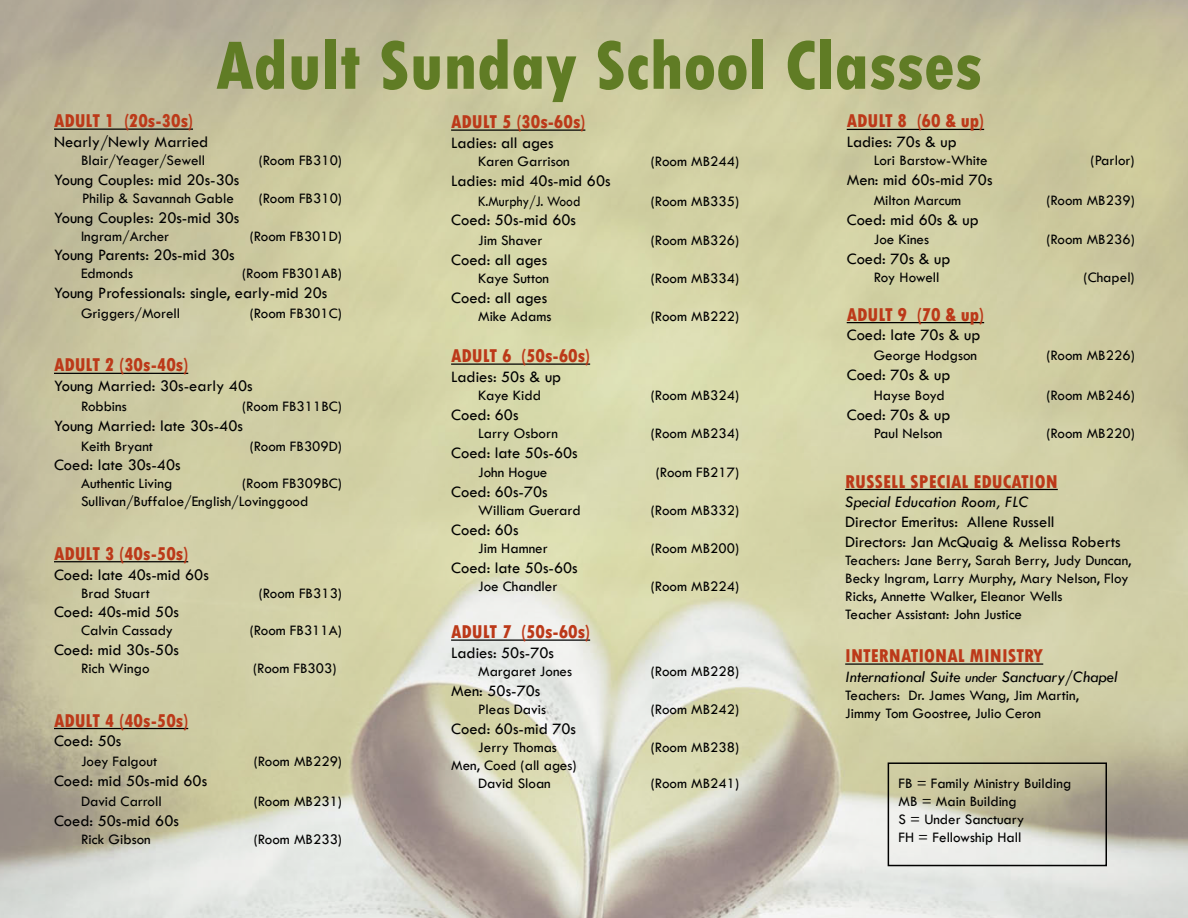
<style>
.page{position:relative;width:1188px;height:918px;background:#fff}
.page>*{position:absolute;margin:0;border:0;box-sizing:border-box;transform-origin:0 0}
.t1{font:800 condensed 72px "Tw Cen";color:#607c25}
.t2{font:800 condensed 19.5px "Tw Cen";color:#bc3919}
.t3{font:16.5px "Tw Cen";color:#000}
.t4{font:italic 16.5px "Tw Cen";color:#000}
.t5{font:15px/18px "Tw Cen";color:#000}
.t6{font:15px "Tw Cen";color:#000;scale:.9 1}
.t7{font:15px "Tw Cen";letter-spacing:-.02em;color:#000}
.s1{font-size:15px}
</style>
<div class="page">
<img style="left:0;top:0;width:1188px;height:918px">
<hr style="left:54px;top:129px;width:139px;height:1px;background:#000">
<hr style="left:54px;top:373px;width:134px;height:1px;background:#000">
<hr style="left:54px;top:561px;width:134px;height:1px;background:#000">
<hr style="left:54px;top:728px;width:134px;height:1px;background:#000">
<hr style="left:451px;top:129px;width:134px;height:2px;background:#000">
<hr style="left:451px;top:363px;width:139px;height:2px;background:#000">
<hr style="left:451px;top:639px;width:139px;height:2px;background:#000">
<hr style="left:847px;top:129px;width:137px;height:1px;background:#000">
<hr style="left:847px;top:322px;width:137px;height:1px;background:#000">
<hr style="left:845px;top:489px;width:213px;height:1px;background:#000">
<hr style="left:845px;top:663px;width:198px;height:2px;background:#000">
<div style="left:888px;top:762px;width:219px;height:104px;border:2px solid #000"></div>
<p class="t1" style="left:216px;top:23px;width:768px">Adult Sunday School Classes</p>
<p class="t2" style="left:54px;top:109px;width:141px">ADULT 1 (20s-30s)</p>
<p class="t3" style="left:54px;top:132px;width:156px">Nearly/Newly Married</p>
<p class="t5" style="left:81px;top:151px;width:126px">Blair/Yeager/Sewell</p>
<p class="t5" style="left:259px;top:151px;width:85px">(Room FB310)</p>
<p class="t3" style="left:54px;top:170px;width:187px">Young Couples: mid 20s-30s</p>
<p class="t5" style="left:82px;top:189px;width:153px">Philip &amp; Savannah Gable</p>
<p class="t5" style="left:259px;top:189px;width:85px">(Room FB310)</p>
<p class="t3" style="left:54px;top:207px;width:187px">Young Couples: 20s-mid 30s</p>
<p class="t5" style="left:81px;top:227px;width:90px">Ingram/Archer</p>
<p class="t5" style="left:250px;top:227px;width:94px">(Room FB301D)</p>
<p class="t3" style="left:54px;top:245px;width:182px">Young Parents: 20s-mid 30s</p>
<p class="t5" style="left:81px;top:265px;width:54px">Edmonds</p>
<p class="t5" style="left:242px;top:265px;width:101px">(Room FB301AB)</p>
<p class="t3" style="left:54px;top:283px;width:275px">Young Professionals: single, early-mid 20s</p>
<p class="t5" style="left:81px;top:304px;width:101px">Griggers/Morell</p>
<p class="t5" style="left:250px;top:304px;width:94px">(Room FB301C)</p>
<p class="t2" style="left:54px;top:354px;width:136px">ADULT 2 (30s-40s)</p>
<p class="t3" style="left:54px;top:376px;width:200px">Young Married: 30s-early 40s</p>
<p class="t5" style="left:81px;top:397px;width:47px">Robbins</p>
<p class="t5" style="left:242px;top:397px;width:101px">(Room FB311BC)</p>
<p class="t3" style="left:54px;top:416px;width:191px">Young Married: late 30s-40s</p>
<p class="t5" style="left:81px;top:437px;width:74px">Keith Bryant</p>
<p class="t5" style="left:250px;top:437px;width:94px">(Room FB309D)</p>
<p class="t3" style="left:54px;top:455px;width:128px">Coed: late 30s-40s</p>
<p class="t5" style="left:81px;top:475px;width:93px">Authentic Living</p>
<p class="t5" style="left:242px;top:475px;width:101px">(Room FB309BC)</p>
<p class="t5" style="left:81px;top:493px;width:229px">Sullivan/Buffaloe/English/Lovinggood</p>
<p class="t2" style="left:54px;top:542px;width:136px">ADULT 3 (40s-50s)</p>
<p class="t3" style="left:54px;top:564px;width:156px">Coed: late 40s-mid 60s</p>
<p class="t5" style="left:81px;top:584px;width:70px">Brad Stuart</p>
<p class="t5" style="left:259px;top:584px;width:85px">(Room FB313)</p>
<p class="t3" style="left:54px;top:602px;width:126px">Coed: 40s-mid 50s</p>
<p class="t5" style="left:81px;top:622px;width:94px">Calvin Cassady</p>
<p class="t5" style="left:250px;top:622px;width:94px">(Room FB311A)</p>
<p class="t3" style="left:54px;top:640px;width:126px">Coed: mid 30s-50s</p>
<p class="t5" style="left:81px;top:659px;width:70px">Rich Wingo</p>
<p class="t5" style="left:253px;top:659px;width:85px">(Room FB303)</p>
<p class="t2" style="left:54px;top:709px;width:136px">ADULT 4 (40s-50s)</p>
<p class="t3" style="left:54px;top:731px;width:69px">Coed: 50s</p>
<p class="t5" style="left:81px;top:752px;width:78px">Joey Falgout</p>
<p class="t5" style="left:254px;top:752px;width:90px">(Room MB229)</p>
<p class="t3" style="left:54px;top:771px;width:155px">Coed: mid 50s-mid 60s</p>
<p class="t5" style="left:81px;top:792px;width:82px">David Carroll</p>
<p class="t5" style="left:254px;top:792px;width:90px">(Room MB231)</p>
<p class="t3" style="left:54px;top:810px;width:126px">Coed: 50s-mid 60s</p>
<p class="t5" style="left:81px;top:830px;width:71px">Rick Gibson</p>
<p class="t5" style="left:254px;top:830px;width:90px">(Room MB233)</p>
<p class="t2" style="left:451px;top:110px;width:136px">ADULT 5 (30s-60s)</p>
<p class="t3" style="left:451px;top:133px;width:104px">Ladies: all ages</p>
<p class="t5" style="left:478px;top:152px;width:93px">Karen Garrison</p>
<p class="t5" style="left:651px;top:152px;width:90px">(Room MB244)</p>
<p class="t3" style="left:451px;top:171px;width:161px">Ladies: mid 40s-mid 60s</p>
<p class="t6" style="left:478px;top:192px;width:115px">K.Murphy/J. Wood</p>
<p class="t5" style="left:651px;top:192px;width:90px">(Room MB335)</p>
<p class="t3" style="left:451px;top:210px;width:126px">Coed: 50s-mid 60s</p>
<p class="t5" style="left:478px;top:231px;width:66px">Jim Shaver</p>
<p class="t5" style="left:651px;top:231px;width:90px">(Room MB326)</p>
<p class="t3" style="left:451px;top:250px;width:98px">Coed: all ages</p>
<p class="t5" style="left:478px;top:269px;width:73px">Kaye Sutton</p>
<p class="t5" style="left:651px;top:269px;width:90px">(Room MB334)</p>
<p class="t3" style="left:451px;top:288px;width:98px">Coed: all ages</p>
<p class="t5" style="left:478px;top:307px;width:75px">Mike Adams</p>
<p class="t5" style="left:651px;top:307px;width:90px">(Room MB222)</p>
<p class="t2" style="left:451px;top:344px;width:141px">ADULT 6 (50s-60s)</p>
<p class="t3" style="left:451px;top:367px;width:112px">Ladies: 50s &amp; up</p>
<p class="t5" style="left:478px;top:386px;width:64px">Kaye Kidd</p>
<p class="t5" style="left:651px;top:386px;width:90px">(Room MB324)</p>
<p class="t3" style="left:451px;top:405px;width:69px">Coed: 60s</p>
<p class="t5" style="left:478px;top:424px;width:81px">Larry Osborn</p>
<p class="t5" style="left:651px;top:424px;width:90px">(Room MB234)</p>
<p class="t3" style="left:451px;top:442px;width:128px">Coed: late 50s-60s</p>
<p class="t5" style="left:478px;top:464px;width:71px">John Hogue</p>
<p class="t5" style="left:656px;top:464px;width:85px">(Room FB217)</p>
<p class="t3" style="left:451px;top:482px;width:98px">Coed: 60s-70s</p>
<p class="t5" style="left:478px;top:501px;width:104px">William Guerard</p>
<p class="t5" style="left:651px;top:501px;width:90px">(Room MB332)</p>
<p class="t3" style="left:451px;top:520px;width:69px">Coed: 60s</p>
<p class="t5" style="left:478px;top:539px;width:71px">Jim Hamner</p>
<p class="t5" style="left:651px;top:539px;width:90px">(Room MB200)</p>
<p class="t3" style="left:451px;top:558px;width:128px">Coed: late 50s-60s</p>
<p class="t5" style="left:478px;top:577px;width:81px">Joe Chandler</p>
<p class="t5" style="left:651px;top:577px;width:90px">(Room MB224)</p>
<p class="t2" style="left:451px;top:620px;width:141px">ADULT 7 (50s-60s)</p>
<p class="t3" style="left:451px;top:643px;width:105px">Ladies: 50s-70s</p>
<p class="t5" style="left:478px;top:662px;width:95px">Margaret Jones</p>
<p class="t5" style="left:651px;top:662px;width:90px">(Room MB228)</p>
<p class="t3" style="left:451px;top:681px;width:91px">Men: 50s-70s</p>
<p class="t5" style="left:478px;top:700px;width:69px">Pleas Davis</p>
<p class="t5" style="left:651px;top:700px;width:90px">(Room MB242)</p>
<p class="t3" style="left:451px;top:718px;width:126px">Coed: 60s-mid 70s</p>
<p class="t5" style="left:478px;top:738px;width:80px">Jerry Thomas</p>
<p class="t5" style="left:651px;top:738px;width:90px">(Room MB238)</p>
<p class="t5" style="left:451px;top:756px;width:127px">Men, Coed (all ages)</p>
<p class="t5" style="left:478px;top:774px;width:74px">David Sloan</p>
<p class="t5" style="left:651px;top:774px;width:90px">(Room MB241)</p>
<p class="t2" style="left:847px;top:110px;width:139px">ADULT 8 (60 &amp; up)</p>
<p class="t3" style="left:847px;top:132px;width:112px">Ladies: 70s &amp; up</p>
<p class="t5" style="left:874px;top:151px;width:115px">Lori Barstow-White</p>
<p class="t5" style="left:1091px;top:151px;width:46px">(Parlor)</p>
<p class="t3" style="left:847px;top:170px;width:147px">Men: mid 60s-mid 70s</p>
<p class="t5" style="left:874px;top:191px;width:89px">Milton Marcum</p>
<p class="t5" style="left:1047px;top:191px;width:90px">(Room MB239)</p>
<p class="t3" style="left:847px;top:210px;width:134px">Coed: mid 60s &amp; up</p>
<p class="t5" style="left:874px;top:231px;width:57px">Joe Kines</p>
<p class="t5" style="left:1047px;top:231px;width:90px">(Room MB236)</p>
<p class="t3" style="left:847px;top:249px;width:105px">Coed: 70s &amp; up</p>
<p class="t7" style="left:874px;top:269px;width:67px">Roy Howell</p>
<p class="t5" style="left:1084px;top:268px;width:53px">(Chapel)</p>
<p class="t2" style="left:847px;top:303px;width:139px">ADULT 9 (70 &amp; up)</p>
<p class="t3" style="left:847px;top:325px;width:135px">Coed: late 70s &amp; up</p>
<p class="t5" style="left:874px;top:346px;width:105px">George Hodgson</p>
<p class="t5" style="left:1047px;top:346px;width:90px">(Room MB226)</p>
<p class="t3" style="left:847px;top:365px;width:105px">Coed: 70s &amp; up</p>
<p class="t5" style="left:874px;top:386px;width:73px">Hayse Boyd</p>
<p class="t5" style="left:1047px;top:386px;width:90px">(Room MB246)</p>
<p class="t3" style="left:847px;top:405px;width:105px">Coed: 70s &amp; up</p>
<p class="t5" style="left:874px;top:424px;width:70px">Paul Nelson</p>
<p class="t5" style="left:1047px;top:424px;width:90px">(Room MB220)</p>
<p class="t2" style="left:845px;top:470px;width:214px">RUSSELL SPECIAL EDUCATION</p>
<p class="t4" style="left:845px;top:492px;width:185px">Special Education Room, FLC</p>
<p class="t3" style="left:845px;top:512px;width:211px">Director Emeritus: Allene Russell</p>
<p class="t3" style="left:845px;top:532px;width:277px">Directors: Jan McQuaig &amp; Melissa Roberts</p>
<p class="t5" style="left:845px;top:551px;width:288px">Teachers: Jane Berry, Sarah Berry, Judy Duncan,<br>Becky Ingram, Larry Murphy, Mary Nelson, Floy<br>Ricks, Annette Walker, Eleanor Wells</p>
<p class="t5" style="left:845px;top:605px;width:178px">Teacher Assistant: John Justice</p>
<p class="t2" style="left:845px;top:644px;width:200px">INTERNATIONAL MINISTRY</p>
<p class="t4" style="left:845px;top:667px;width:274px">International Suite <span class="s1">under</span> Sanctuary/Chapel</p>
<p class="t5" style="left:845px;top:686px;width:235px">Teachers: Dr. James Wang, Jim Martin,</p>
<p class="t5" style="left:845px;top:704px;width:197px">Jimmy Tom Goostree, Julio Ceron</p>
<p class="t5" style="left:899px;top:774px;width:174px">FB = Family Ministry Building</p>
<p class="t5" style="left:899px;top:792px;width:120px">MB = Main Building</p>
<p class="t5" style="left:899px;top:810px;width:127px">S = Under Sanctuary</p>
<p class="t5" style="left:899px;top:828px;width:124px">FH = Fellowship Hall</p>
</div>
